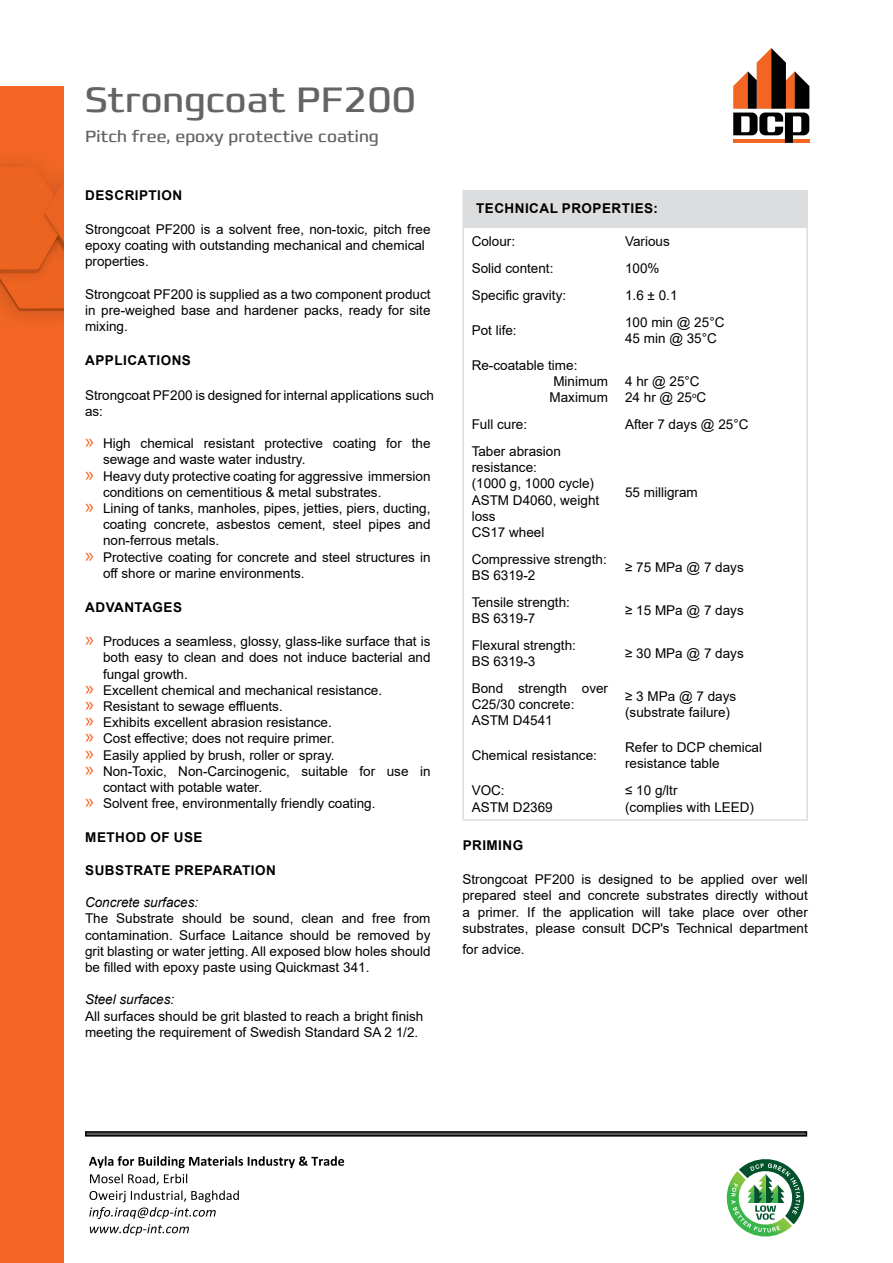
<style>
.page{position:relative;width:893px;height:1263px;background:#fff}
.page>*{position:absolute;margin:0;border:0;box-sizing:border-box;transform-origin:0 0}
.t1{font:36px "Francker CYR";color:#636466}
.t2{font:16.5px "Francker CYR";color:#636466}
.t3{font:13.5px/16.2px "Arial";color:#000}
.t4{font:700 13.5px "Arial";letter-spacing:.035em;color:#000}
.t5{font:italic 13.5px "Arial";color:#000}
.s1{font-family:"Myriad Pro";font-size:21px;color:#f26522}
</style>
<div class="page">
<div style="left:85px;top:1131px;width:722px;height:5px;border:2px solid #000"></div>
<svg style="left:89px;top:1156px;width:255px;height:12px"></svg>
<svg style="left:89px;top:1174px;width:150px;height:62px"></svg>
<div style="left:463px;top:191px;width:344px;height:37px;background:#dcddde"></div>
<hr style="left:462px;top:190px;width:155px;height:1px;background:#dcddde">
<hr style="left:462px;top:191px;width:2px;height:37px;background:#dcddde">
<hr style="left:617px;top:190px;width:191px;height:1px;background:#dcddde">
<hr style="left:806px;top:191px;width:2px;height:37px;background:#dcddde">
<hr style="left:462px;top:228px;width:2px;height:27px;background:#dcddde">
<hr style="left:806px;top:228px;width:2px;height:27px;background:#dcddde">
<hr style="left:462px;top:255px;width:2px;height:27px;background:#dcddde">
<hr style="left:806px;top:255px;width:2px;height:27px;background:#dcddde">
<hr style="left:462px;top:282px;width:2px;height:27px;background:#dcddde">
<hr style="left:806px;top:282px;width:2px;height:27px;background:#dcddde">
<hr style="left:462px;top:309px;width:2px;height:43px;background:#dcddde">
<hr style="left:806px;top:309px;width:2px;height:43px;background:#dcddde">
<hr style="left:462px;top:352px;width:2px;height:59px;background:#dcddde">
<hr style="left:806px;top:352px;width:2px;height:59px;background:#dcddde">
<hr style="left:462px;top:411px;width:2px;height:27px;background:#dcddde">
<hr style="left:806px;top:411px;width:2px;height:27px;background:#dcddde">
<hr style="left:462px;top:438px;width:2px;height:107px;background:#dcddde">
<hr style="left:806px;top:438px;width:2px;height:107px;background:#dcddde">
<hr style="left:462px;top:545px;width:2px;height:44px;background:#dcddde">
<hr style="left:806px;top:545px;width:2px;height:44px;background:#dcddde">
<hr style="left:462px;top:589px;width:2px;height:43px;background:#dcddde">
<hr style="left:806px;top:589px;width:2px;height:43px;background:#dcddde">
<hr style="left:462px;top:632px;width:2px;height:43px;background:#dcddde">
<hr style="left:806px;top:632px;width:2px;height:43px;background:#dcddde">
<hr style="left:462px;top:675px;width:2px;height:59px;background:#dcddde">
<hr style="left:806px;top:675px;width:2px;height:59px;background:#dcddde">
<hr style="left:462px;top:734px;width:2px;height:43px;background:#dcddde">
<hr style="left:806px;top:734px;width:2px;height:43px;background:#dcddde">
<hr style="left:462px;top:777px;width:2px;height:42px;background:#dcddde">
<hr style="left:806px;top:777px;width:2px;height:42px;background:#dcddde">
<hr style="left:462px;top:819px;width:155px;height:2px;background:#dcddde">
<hr style="left:617px;top:819px;width:191px;height:2px;background:#dcddde">
<svg style="left:726px;top:1159px;width:79px;height:78px"></svg>
<svg style="left:733px;top:48px;width:76px;height:95px"></svg>
<div style="left:0;top:86px;width:64px;height:1177px;background:#f26522"></div>
<img style="left:0;top:161px;width:64px;height:158px">
<h1 class="t1" style="left:85px;top:77px;width:333px">Strongcoat PF200</h1>
<p class="t2" style="left:85px;top:126px;width:295px">Pitch free, epoxy protective coating</p>
<p class="t4" style="left:85px;top:185px;width:98px">DESCRIPTION</p>
<p class="t3" style="left:85px;top:221px;width:347px">Strongcoat PF200 is a solvent free, non-toxic, pitch free epoxy coating with outstanding mechanical and chemical properties.</p>
<p class="t3" style="left:85px;top:286px;width:347px;text-align:justify">Strongcoat PF200 is supplied as a two component product in pre-weighed base and hardener packs, ready for site mixing.</p>
<p class="t4" style="left:85px;top:351px;width:107px">APPLICATIONS</p>
<p class="t3" style="left:85px;top:387px;width:350px">Strongcoat PF200 is designed for internal applications such as:</p>
<p class="t3" style="left:85px;top:435px;width:347px"><span class="s1">»</span> High chemical resistant protective coating for the</p>
<p class="t3" style="left:103px;top:451px;width:204px">sewage and waste water industry.</p>
<p class="t3" style="left:85px;top:468px;width:347px"><span class="s1">»</span> Heavy duty protective coating for aggressive immersion</p>
<p class="t3" style="left:103px;top:484px;width:280px">conditions on cementitious &amp; metal substrates.</p>
<p class="t3" style="left:85px;top:500px;width:347px"><span class="s1">»</span> Lining of tanks, manholes, pipes, jetties, piers, ducting,</p>
<p class="t3" style="left:103px;top:516px;width:329px">coating concrete, asbestos cement, steel pipes and</p>
<p class="t3" style="left:103px;top:532px;width:118px">non-ferrous metals.</p>
<p class="t3" style="left:85px;top:549px;width:347px"><span class="s1">»</span> Protective coating for concrete and steel structures in</p>
<p class="t3" style="left:103px;top:565px;width:203px">off shore or marine environments.</p>
<p class="t4" style="left:85px;top:598px;width:98px">ADVANTAGES</p>
<p class="t3" style="left:85px;top:633px;width:347px"><span class="s1">»</span> Produces a seamless, glossy, glass-like surface that is</p>
<p class="t3" style="left:103px;top:649px;width:329px">both easy to clean and does not induce bacterial and</p>
<p class="t3" style="left:103px;top:666px;width:86px">fungal growth.</p>
<p class="t3" style="left:85px;top:682px;width:299px"><span class="s1">»</span> Excellent chemical and mechanical resistance.</p>
<p class="t3" style="left:85px;top:698px;width:199px"><span class="s1">»</span> Resistant to sewage effluents.</p>
<p class="t3" style="left:85px;top:714px;width:248px"><span class="s1">»</span> Exhibits excellent abrasion resistance.</p>
<p class="t3" style="left:85px;top:730px;width:251px"><span class="s1">»</span> Cost effective; does not require primer.</p>
<p class="t3" style="left:85px;top:747px;width:251px"><span class="s1">»</span> Easily applied by brush, roller or spray.</p>
<p class="t3" style="left:85px;top:763px;width:347px"><span class="s1">»</span> Non-Toxic, Non-Carcinogenic, suitable for use in</p>
<p class="t3" style="left:103px;top:779px;width:161px">contact with potable water.</p>
<p class="t3" style="left:85px;top:795px;width:292px"><span class="s1">»</span> Solvent free, environmentally friendly coating.</p>
<p class="t4" style="left:85px;top:828px;width:119px">METHOD OF USE</p>
<p class="t4" style="left:85px;top:860px;width:192px">SUBSTRATE PREPARATION</p>
<p class="t5" style="left:85px;top:894px;width:115px">Concrete surfaces:</p>
<p class="t3" style="left:85px;top:910px;width:347px;text-align:justify">The Substrate should be sound, clean and free from contamination. Surface Laitance should be removed by grit blasting or water jetting. All exposed blow holes should be filled with epoxy paste using Quickmast 341.</p>
<p class="t5" style="left:85px;top:991px;width:91px">Steel surfaces:</p>
<p class="t3" style="left:85px;top:1008px;width:340px">All surfaces should be grit blasted to reach a bright finish meeting the requirement of Swedish Standard SA 2 1/2.</p>
<p class="t4" style="left:476px;top:199px;width:183px">TECHNICAL PROPERTIES:</p>
<p class="t3" style="left:472px;top:233px;width:45px">Colour:</p>
<p class="t3" style="left:625px;top:233px;width:46px">Various</p>
<p class="t3" style="left:472px;top:260px;width:83px">Solid content:</p>
<p class="t3" style="left:625px;top:260px;width:36px">100%</p>
<p class="t3" style="left:472px;top:287px;width:96px">Specific gravity:</p>
<p class="t3" style="left:625px;top:287px;width:54px">1.6 ± 0.1</p>
<p class="t3" style="left:472px;top:322px;width:47px">Pot life:</p>
<p class="t3" style="left:625px;top:314px;width:101px">100 min @ 25°C<br>45 min @ 35°C</p>
<p class="t3" style="left:550px;top:357px;width:60px;text-indent:-78px">Re-coatable time:<br>Minimum<br>Maximum</p>
<p class="t3" style="left:625px;top:373px;width:83px">4 hr @ 25°C<br>24 hr @ 25<sup>o</sup>C</p>
<p class="t3" style="left:472px;top:416px;width:57px">Full cure:</p>
<p class="t3" style="left:625px;top:416px;width:125px">After 7 days @ 25°C</p>
<p class="t3" style="left:472px;top:443px;width:129px">Taber abrasion resistance:<br>(1000 g, 1000 cycle)<br>ASTM D4060, weight loss<br>CS17 wheel</p>
<p class="t3" style="left:625px;top:484px;width:74px">55 milligram</p>
<p class="t3" style="left:472px;top:551px;width:137px">Compressive strength:<br>BS 6319-2</p>
<p class="t3" style="left:625px;top:559px;width:120px">≥ 75 MPa @ 7 days</p>
<p class="t3" style="left:472px;top:594px;width:100px">Tensile strength:<br>BS 6319-7</p>
<p class="t3" style="left:625px;top:602px;width:120px">≥ 15 MPa @ 7 days</p>
<p class="t3" style="left:472px;top:637px;width:106px">Flexural strength:<br>BS 6319-3</p>
<p class="t3" style="left:625px;top:645px;width:120px">≥ 30 MPa @ 7 days</p>
<p class="t3" style="left:472px;top:680px;width:138px">Bond strength over<br>C25/30 concrete:<br>ASTM D4541</p>
<p class="t3" style="left:625px;top:688px;width:113px">≥ 3 MPa @ 7 days (substrate failure)</p>
<p class="t3" style="left:472px;top:747px;width:127px">Chemical resistance:</p>
<p class="t3" style="left:625px;top:739px;width:139px">Refer to DCP chemical resistance table</p>
<p class="t3" style="left:472px;top:782px;width:83px">VOC:<br>ASTM D2369</p>
<p class="t3" style="left:625px;top:782px;width:131px">≤ 10 g/ltr<br>(complies with LEED)</p>
<p class="t4" style="left:463px;top:836px;width:62px">PRIMING</p>
<p class="t3" style="left:462px;top:871px;width:347px;text-align:justify">Strongcoat PF200 is designed to be applied over well prepared steel and concrete substrates directly without a primer. If the application will take place over other substrates, please consult DCP's Technical department</p>
<p class="t3" style="left:462px;top:941px;width:64px">for advice.</p>
</div>
